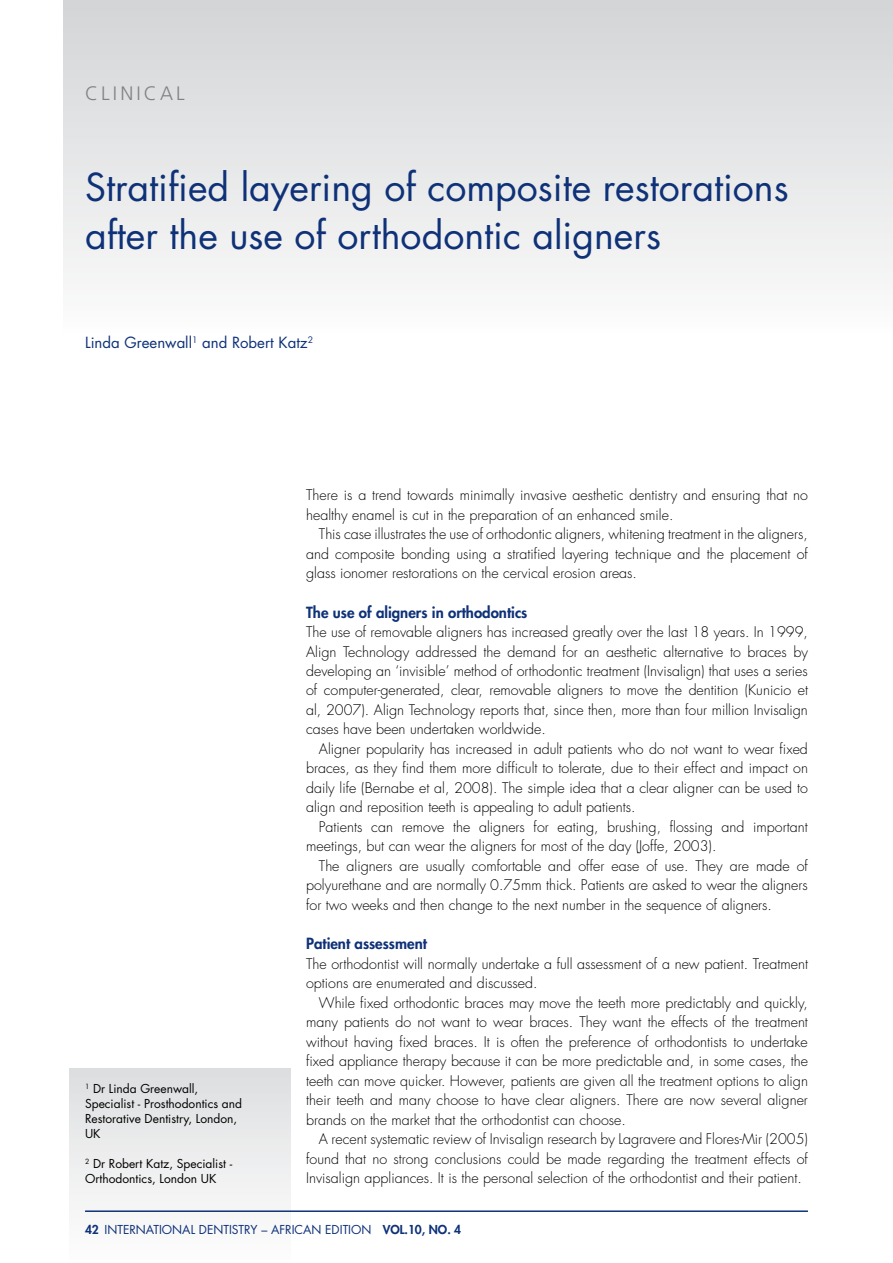
<style>
.page{position:relative;width:893px;height:1263px;background:#fff}
.page>*{position:absolute;margin:0;border:0;box-sizing:border-box;transform-origin:0 0}
.t1{font:37.5px/48px "Futura";color:#0e3178}
.t2{font:300 19.5px "Frutiger";letter-spacing:.16em;color:#808285}
.t3{font:800 15px "Futura";color:#0e3178}
.t4{font:15px "Futura";color:#0e3178}
.t5{font:300 14.25px/19.5px "Futura";color:#000;text-align:justify}
.t6{font:12px/15px "Futura";color:#000}
.t7{font:12px "Futura";color:#0e3178}
.s1{font-weight:800}
</style>
<div class="page">
<div style="left:70px;top:1068px;width:221px;height:195px;background:linear-gradient(to bottom,#dddee0,#fefefe)"></div>
<div style="left:64px;top:0;width:829px;height:337px;background:linear-gradient(to bottom,#d3d4d6,#fcfcfd)"></div>
<hr style="left:85px;top:1210px;width:723px;height:2px;background:#0e3178">
<h2 class="t2" style="left:85px;top:83px;width:101px">CLINICAL</h2>
<h1 class="t1" style="left:85px;top:162px;width:705px">Stratified layering of composite restorations after the use of orthodontic aligners</h1>
<p class="t4" style="left:85px;top:332px;width:230px">Linda Greenwall<sup>1</sup> and Robert Katz<sup>2</sup></p>
<p class="t6" style="left:85px;top:1081px;width:159px"><sup>1</sup> Dr Linda Greenwall,<br>Specialist - Prosthodontics and<br>Restorative Dentistry, London,<br>UK</p>
<p class="t6" style="left:85px;top:1156px;width:149px"><sup>2</sup> Dr Robert Katz, Specialist -<br>Orthodontics, London UK</p>
<p class="t5" style="left:306px;top:486px;width:503px">There is a trend towards minimally invasive aesthetic dentistry and ensuring that no healthy enamel is cut in the preparation of an enhanced smile.</p>
<p class="t5" style="left:306px;top:525px;width:503px;text-indent:13px">This case illustrates the use of orthodontic aligners, whitening treatment in the aligners, and composite bonding using a stratified layering technique and the placement of glass ionomer restorations on the cervical erosion areas.</p>
<p class="t3" style="left:306px;top:602px;width:223px">The use of aligners in orthodontics</p>
<p class="t5" style="left:306px;top:622px;width:503px">The use of removable aligners has increased greatly over the last 18 years. In 1999, Align Technology addressed the demand for an aesthetic alternative to braces by developing an ‘invisible’ method of orthodontic treatment (Invisalign) that uses a series of computer-generated, clear, removable aligners to move the dentition (Kunicio et al, 2007). Align Technology reports that, since then, more than four million Invisalign cases have been undertaken worldwide.</p>
<p class="t5" style="left:306px;top:739px;width:503px;text-indent:13px">Aligner popularity has increased in adult patients who do not want to wear fixed braces, as they find them more difficult to tolerate, due to their effect and impact on daily life (Bernabe et al, 2008). The simple idea that a clear aligner can be used to align and reposition teeth is appealing to adult patients.</p>
<p class="t5" style="left:306px;top:817px;width:503px;text-indent:13px">Patients can remove the aligners for eating, brushing, flossing and important meetings, but can wear the aligners for most of the day (Joffe, 2003).</p>
<p class="t5" style="left:306px;top:856px;width:503px;text-indent:13px">The aligners are usually comfortable and offer ease of use. They are made of polyurethane and are normally 0.75mm thick. Patients are asked to wear the aligners for two weeks and then change to the next number in the sequence of aligners.</p>
<p class="t3" style="left:306px;top:933px;width:122px">Patient assessment</p>
<p class="t5" style="left:306px;top:954px;width:503px">The orthodontist will normally undertake a full assessment of a new patient. Treatment options are enumerated and discussed.</p>
<p class="t5" style="left:306px;top:993px;width:503px;text-indent:13px">While fixed orthodontic braces may move the teeth more predictably and quickly, many patients do not want to wear braces. They want the effects of the treatment without having fixed braces. It is often the preference of orthodontists to undertake fixed appliance therapy because it can be more predictable and, in some cases, the teeth can move quicker. However, patients are given all the treatment options to align their teeth and many choose to have clear aligners. There are now several aligner brands on the market that the orthodontist can choose.</p>
<p class="t5" style="left:306px;top:1129px;width:503px;text-indent:13px">A recent systematic review of Invisalign research by Lagravere and Flores-Mir (2005) found that no strong conclusions could be made regarding the treatment effects of Invisalign appliances. It is the personal selection of the orthodontist and their patient.</p>
<p class="t7" style="left:85px;top:1222px;width:378px"><span class="s1">42</span> INTERNATIONAL DENTISTRY – AFRICAN EDITION <span class="s1">VOL.10, NO. 4</span></p>
</div>
